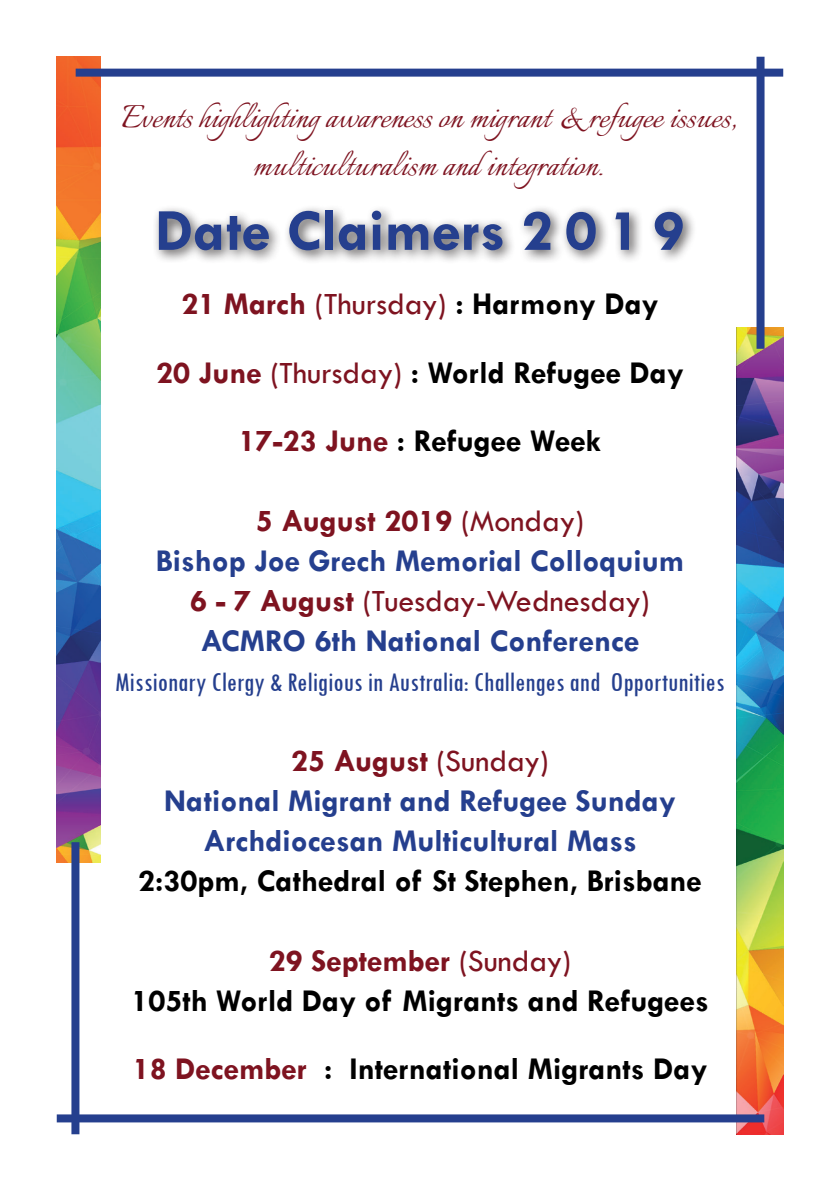
<style>
.page{position:relative;width:840px;height:1191px;background:#fff}
.page>*{position:absolute;margin:0;border:0;box-sizing:border-box;transform-origin:0 0}
.t1{font:700 60px "Tw Cen";color:#253f8e}
.t2{font:40px/48px "Italianno";color:#7e1320;text-align:center}
.t3{font:700 32px/68.4px "Tw Cen";color:#000;text-align:center}
.t4{font:700 32px/40px "Tw Cen";color:#253f8e;text-align:center}
.t5{font:condensed 28px "Tw Cen";color:#253f8e}
.s1{color:#7e1320}
.s2{font-weight:400;color:#7e1320}
</style>
<div class="page">
<div style="left:152px;top:204px;width:545px;height:61px;background:#231f20;opacity:.75"></div>
<img style="left:57px;top:57px;width:43px;height:805px">
<img style="left:736px;top:327px;width:46px;height:807px">
<div style="left:76px;top:69px;width:706px;height:8px;background:#253f8e"></div>
<div style="left:57px;top:1114px;width:706px;height:8px;background:#253f8e"></div>
<div style="left:756px;top:57px;width:8px;height:292px;background:#253f8e"></div>
<div style="left:71px;top:842px;width:8px;height:292px;background:#253f8e"></div>
<p class="t2" style="left:121px;top:96px;width:616px">Events highlighting awareness on migrant &amp; refugee issues, multiculturalism and integration.</p>
<h1 class="t1" style="left:155px;top:195px;width:531px">Date Claimers 2 0 1 9</h1>
<p class="t3" style="left:156px;top:269px;width:529px"><span class="s1">21 March</span> <span class="s2">(Thursday)</span> : Harmony Day<br><span class="s1">20 June</span> <span class="s2">(Thursday)</span> : World Refugee Day<br><span class="s1">17-23 June</span> : Refugee Week</p>
<p class="t4" style="left:156px;top:500px;width:529px"><span class="s1">5 August 2019</span> <span class="s2">(Monday)<br></span>Bishop Joe Grech Memorial Colloquium<br><span class="s1">6 - 7 August</span> <span class="s2">(Tuesday-Wednesday)<br></span>ACMRO 6th National Conference</p>
<p class="t5" style="left:115px;top:665px;width:610px">Missionary Clergy &amp; Religious in Australia: Challenges and Opportunities</p>
<p class="t4" style="left:164px;top:740px;width:513px"><span class="s1">25 August</span> <span class="s2">(Sunday)<br></span>National Migrant and Refugee Sunday<br>Archdiocesan Multicultural Mass</p>
<p class="t3" style="left:138px;top:846px;width:565px">2:30pm, Cathedral of St Stephen, Brisbane</p>
<p class="t3" style="left:131px;top:940px;width:578px;line-height:40px"><span class="s1">29 September</span> <span class="s2">(Sunday)<br></span>105th World Day of Migrants and Refugees</p>
<p class="t3" style="left:133px;top:1034px;width:576px"><span class="s1">18 December</span> : International Migrants Day</p>
</div>
